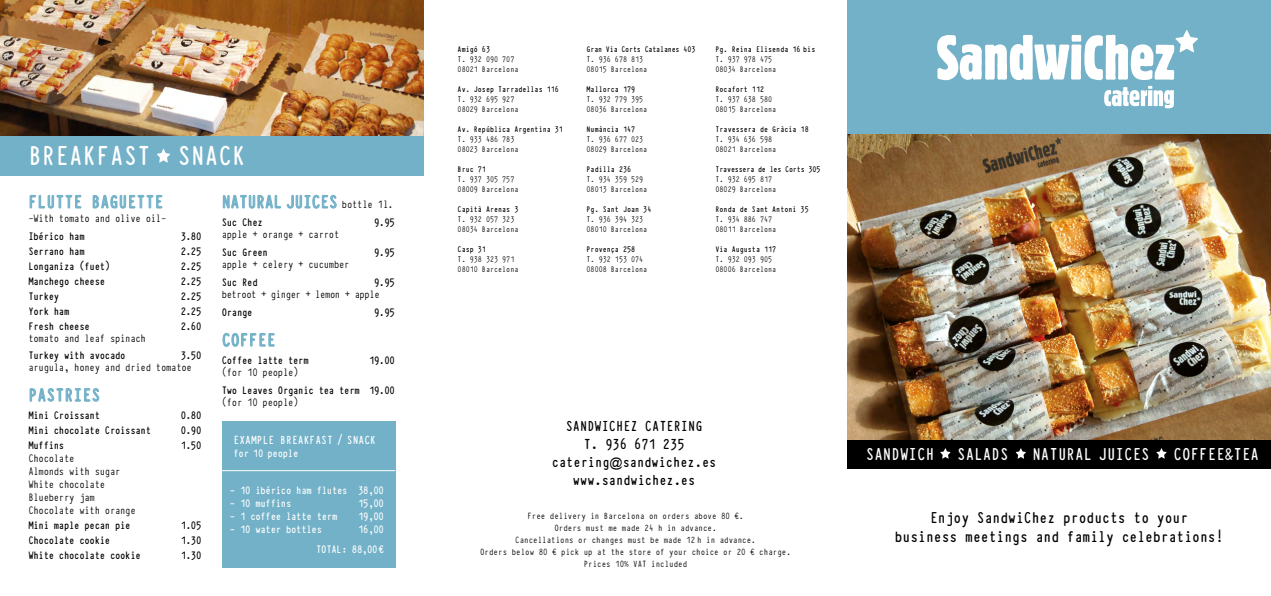
<style>
.page{position:relative;width:1271px;height:596px;background:#fff}
.page>*{position:absolute;margin:0;border:0;box-sizing:border-box;transform-origin:0 0}
.t1{font:700 30.2px "Typewriter Condensed";color:#fff}
.t2{font:700 20px "Typewriter Condensed";color:#72b1c8}
.t3{font:700 20px "Typewriter Condensed";letter-spacing:-.02em;color:#72b1c8}
.t4{font:700 19px "Typewriter Condensed";color:#fff}
.t5{font:700 17.4px/19px "Typewriter Condensed";color:#000;text-align:center}
.t6{font:700 16px/18px "Typewriter Condensed";color:#000;text-align:center}
.t7{font:700 13px "Typewriter Condensed";color:#fff}
.t8{font:700 12px "Typewriter Condensed";letter-spacing:-.025em;color:#000}
.t9{font:12px/13px "Typewriter Condensed";letter-spacing:-.025em;color:#000}
.t10{font:700 12px/20px "Typewriter Condensed";letter-spacing:-.025em;color:#fff;text-align:right}
.t11{font:10px/12px "Typewriter Condensed";color:#000;text-align:center}
.t12{font:9px/10px "Typewriter Condensed";color:#000}
.t13{font:700 9px "Typewriter Condensed";color:#000}
.t14{font:700 9px "Typewriter Condensed";letter-spacing:-.02em;color:#000}
.s1{font-weight:400;font-size:12px;color:#000}
.s2{font-family:"Arial";font-weight:400;font-size:13px}
</style>
<div class="page">
<div style="left:0;top:135px;width:423px;height:41px;background:#72b1c8"></div>
<img style="left:0;top:0;width:423px;height:135px">
<svg style="left:30px;top:195px;width:51px;height:13px"></svg>
<svg style="left:93px;top:194px;width:69px;height:15px"></svg>
<svg style="left:30px;top:388px;width:69px;height:14px"></svg>
<svg style="left:223px;top:195px;width:58px;height:13px"></svg>
<svg style="left:287px;top:195px;width:50px;height:14px"></svg>
<svg style="left:222px;top:333px;width:53px;height:14px"></svg>
<div style="left:222px;top:421px;width:173px;height:146px;background:#72b1c8"></div>
<div style="left:847px;top:0;width:423px;height:134px;background:#72b1c8"></div>
<svg style="left:937px;top:30px;width:260px;height:50px"></svg>
<svg style="left:1104px;top:86px;width:69px;height:22px"></svg>
<img style="left:847px;top:135px;width:423px;height:305px">
<div style="left:847px;top:440px;width:423px;height:29px;background:#000"></div>
<svg style="left:940px;top:448px;width:10px;height:10px"></svg>
<svg style="left:157px;top:149px;width:13px;height:13px"></svg>
<svg style="left:1015px;top:448px;width:10px;height:10px"></svg>
<svg style="left:1156px;top:448px;width:10px;height:10px"></svg>
<hr style="left:222px;top:470px;width:173px;height:1px;background:#fff">
<h1 class="t1" style="left:28px;top:134px;width:219px">BREAKFAST SNACK</h1>
<h2 class="t2" style="left:28px;top:187px;width:136px">FLUTTE BAGUETTE</h2>
<h3 class="t9" style="left:28px;top:211px;width:139px">-With tomato and olive oil-</h3>
<h3 class="t8" style="left:28px;top:227px;width:58px">Ibérico ham</h3>
<h3 class="t8" style="left:181px;top:227px;width:22px">3.80</h3>
<h3 class="t8" style="left:28px;top:242px;width:58px">Serrano ham</h3>
<h3 class="t8" style="left:181px;top:242px;width:22px">2.25</h3>
<h3 class="t8" style="left:28px;top:257px;width:83px">Longaniza (fuet)</h3>
<h3 class="t8" style="left:181px;top:257px;width:22px">2.25</h3>
<h3 class="t8" style="left:28px;top:272px;width:78px">Manchego cheese</h3>
<h3 class="t8" style="left:181px;top:272px;width:22px">2.25</h3>
<h3 class="t8" style="left:28px;top:287px;width:32px">Turkey</h3>
<h3 class="t8" style="left:181px;top:287px;width:22px">2.25</h3>
<h3 class="t8" style="left:28px;top:302px;width:43px">York ham</h3>
<h3 class="t8" style="left:181px;top:302px;width:22px">2.25</h3>
<h3 class="t8" style="left:28px;top:317px;width:63px">Fresh cheese</h3>
<h3 class="t8" style="left:181px;top:317px;width:22px">2.60</h3>
<h3 class="t9" style="left:28px;top:331px;width:119px">tomato and leaf spinach</h3>
<h3 class="t8" style="left:28px;top:346px;width:99px">Turkey with avocado</h3>
<h3 class="t8" style="left:181px;top:346px;width:22px">3.50</h3>
<h3 class="t9" style="left:28px;top:360px;width:165px">arugula, honey and dried tomatoe</h3>
<h2 class="t2" style="left:28px;top:380px;width:73px">PASTRIES</h2>
<h3 class="t8" style="left:28px;top:406px;width:73px">Mini Croissant</h3>
<h3 class="t8" style="left:181px;top:406px;width:22px">0.80</h3>
<h3 class="t8" style="left:28px;top:421px;width:124px">Mini chocolate Croissant</h3>
<h3 class="t8" style="left:181px;top:421px;width:22px">0.90</h3>
<h3 class="t8" style="left:28px;top:436px;width:37px">Muffins</h3>
<h3 class="t8" style="left:181px;top:436px;width:22px">1.50</h3>
<h3 class="t9" style="left:28px;top:451px;width:109px">Chocolate<br>Almonds with sugar<br>White chocolate<br>Blueberry jam<br>Chocolate with orange</h3>
<h3 class="t8" style="left:28px;top:516px;width:104px">Mini maple pecan pie</h3>
<h3 class="t8" style="left:181px;top:516px;width:22px">1.05</h3>
<h3 class="t8" style="left:28px;top:531px;width:83px">Chocolate cookie</h3>
<h3 class="t8" style="left:181px;top:531px;width:22px">1.30</h3>
<h3 class="t8" style="left:28px;top:546px;width:114px">White chocolate cookie</h3>
<h3 class="t8" style="left:181px;top:546px;width:22px">1.30</h3>
<h2 class="t3" style="left:222px;top:187px;width:173px">NATURAL JUICES <span class="s1">bottle 1l.</span></h2>
<h3 class="t8" style="left:222px;top:213px;width:43px">Suc Chez</h3>
<h3 class="t8" style="left:374px;top:213px;width:22px">9.95</h3>
<h3 class="t9" style="left:222px;top:227px;width:119px">apple + orange + carrot</h3>
<h3 class="t8" style="left:222px;top:243px;width:48px">Suc Green</h3>
<h3 class="t8" style="left:374px;top:243px;width:22px">9.95</h3>
<h3 class="t9" style="left:222px;top:257px;width:129px">apple + celery + cucumber</h3>
<h3 class="t8" style="left:222px;top:273px;width:37px">Suc Red</h3>
<h3 class="t8" style="left:374px;top:273px;width:22px">9.95</h3>
<h3 class="t9" style="left:222px;top:287px;width:159px">betroot + ginger + lemon + apple</h3>
<h3 class="t8" style="left:222px;top:303px;width:32px">Orange</h3>
<h3 class="t8" style="left:374px;top:303px;width:22px">9.95</h3>
<h2 class="t2" style="left:222px;top:325px;width:56px">COFFEE</h2>
<h3 class="t8" style="left:222px;top:351px;width:88px">Coffee latte term</h3>
<h3 class="t8" style="left:369px;top:351px;width:27px">19.00</h3>
<h3 class="t9" style="left:222px;top:365px;width:78px">(for 10 people)</h3>
<h3 class="t8" style="left:222px;top:381px;width:175px">Two Leaves Organic tea term 19.00</h3>
<h3 class="t9" style="left:222px;top:395px;width:78px">(for 10 people)</h3>
<h3 class="t7" style="left:233px;top:430px;width:144px">EXAMPLE BREAKFAST / SNACK</h3>
<h3 class="t10" style="left:233px;top:442px;width:66px">for 10 people</h3>
<h3 class="t10" style="left:230px;top:479px;width:155px">- 10 ibérico ham flutes 38,00</h3>
<h3 class="t10" style="left:230px;top:492px;width:63px">- 10 muffins</h3>
<h3 class="t10" style="left:358px;top:492px;width:27px">15,00</h3>
<h3 class="t10" style="left:230px;top:505px;width:109px">- 1 coffee latte term</h3>
<h3 class="t10" style="left:358px;top:505px;width:27px">19,00</h3>
<h3 class="t10" style="left:230px;top:518px;width:94px">- 10 water bottles</h3>
<h3 class="t10" style="left:316px;top:518px;width:69px">16,00<br>TOTAL: 88,00€</h3>
<p class="t13" style="left:457px;top:43px;width:34px">Amigó 63</p>
<p class="t12" style="left:457px;top:53px;width:62px">T. 932 090 707<br>08021 Barcelona</p>
<p class="t13" style="left:457px;top:83px;width:103px">Av. Josep Tarradellas 116</p>
<p class="t12" style="left:457px;top:93px;width:62px">T. 932 695 927<br>08029 Barcelona</p>
<p class="t13" style="left:457px;top:123px;width:107px">Av. República Argentina 31</p>
<p class="t12" style="left:457px;top:133px;width:62px">T. 933 486 783<br>08023 Barcelona</p>
<p class="t13" style="left:457px;top:163px;width:30px">Bruc 71</p>
<p class="t12" style="left:457px;top:173px;width:62px">T. 937 305 757<br>08009 Barcelona</p>
<p class="t13" style="left:457px;top:203px;width:62px">Capità Arenas 3</p>
<p class="t12" style="left:457px;top:213px;width:62px">T. 932 057 323<br>08034 Barcelona</p>
<p class="t13" style="left:457px;top:242px;width:30px">Casp 31</p>
<p class="t12" style="left:457px;top:253px;width:62px">T. 938 323 971<br>08010 Barcelona</p>
<p class="t14" style="left:586px;top:43px;width:110px">Gran Via Corts Catalanes 403</p>
<p class="t12" style="left:586px;top:53px;width:62px">T. 936 678 813<br>08015 Barcelona</p>
<p class="t13" style="left:586px;top:82px;width:50px">Mallorca 179</p>
<p class="t12" style="left:586px;top:93px;width:62px">T. 932 779 395<br>08036 Barcelona</p>
<p class="t13" style="left:586px;top:122px;width:50px">Numància 147</p>
<p class="t12" style="left:586px;top:133px;width:62px">T. 936 677 023<br>08029 Barcelona</p>
<p class="t13" style="left:586px;top:162px;width:46px">Padilla 236</p>
<p class="t12" style="left:586px;top:173px;width:62px">T. 934 359 529<br>08013 Barcelona</p>
<p class="t13" style="left:586px;top:202px;width:66px">Pg. Sant Joan 34</p>
<p class="t12" style="left:586px;top:213px;width:62px">T. 936 394 323<br>08010 Barcelona</p>
<p class="t13" style="left:586px;top:242px;width:50px">Provença 258</p>
<p class="t12" style="left:586px;top:253px;width:62px">T. 932 153 074<br>08008 Barcelona</p>
<p class="t13" style="left:715px;top:42px;width:101px">Pg. Reina Elisenda 16 bis</p>
<p class="t12" style="left:715px;top:53px;width:62px">T. 937 978 475<br>08034 Barcelona</p>
<p class="t13" style="left:715px;top:82px;width:50px">Rocafort 112</p>
<p class="t12" style="left:715px;top:93px;width:62px">T. 937 638 580<br>08015 Barcelona</p>
<p class="t13" style="left:715px;top:122px;width:95px">Travessera de Gràcia 18</p>
<p class="t12" style="left:715px;top:133px;width:62px">T. 934 636 598<br>08021 Barcelona</p>
<p class="t14" style="left:715px;top:162px;width:107px">Travessera de les Corts 305</p>
<p class="t12" style="left:715px;top:173px;width:62px">T. 932 695 817<br>08029 Barcelona</p>
<p class="t13" style="left:715px;top:202px;width:95px">Ronda de Sant Antoni 35</p>
<p class="t12" style="left:715px;top:213px;width:62px">T. 934 886 747<br>08011 Barcelona</p>
<p class="t13" style="left:715px;top:242px;width:62px">Via Augusta 117</p>
<p class="t12" style="left:715px;top:253px;width:62px">T. 932 093 905<br>08006 Barcelona</p>
<h3 class="t6" style="left:552px;top:416px;width:166px">SANDWICHEZ CATERING<br>T. 936 671 235 catering<span class="s2">@</span>sandwichez.es www.sandwichez.es</h3>
<p class="t11" style="left:480px;top:509px;width:312px">Free delivery in Barcelona on orders above 80 €.<br>Orders must me made 24 h in advance.<br>Cancellations or changes must be made 12 h in advance.<br>Orders below 80 € pick up at the store of your choice or 20 € charge.<br>Prices 10% VAT included</p>
<h3 class="t4" style="left:865px;top:440px;width:285px">SANDWICH SALADS NATURAL JUICES</h3>
<h3 class="t4" style="left:1173px;top:440px;width:87px">COFFEE&amp;TEA</h3>
<h3 class="t5" style="left:894px;top:506px;width:330px">Enjoy SandwiChez products to your<br>business meetings and family celebrations!</h3>
</div>
